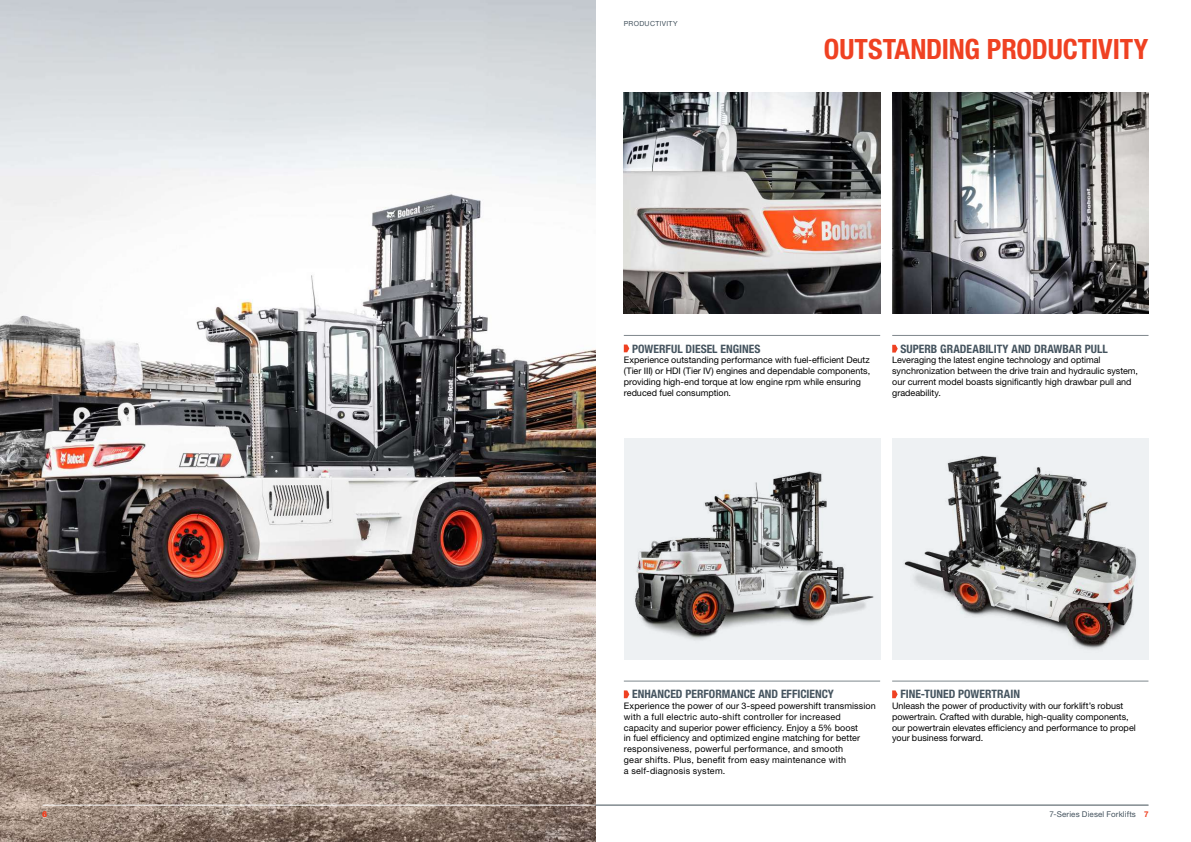
<style>
.page{position:relative;width:1191px;height:842px;background:#fff}
.page>*{position:absolute;margin:0;border:0;box-sizing:border-box;transform-origin:0 0}
.t1{font:700 condensed 28px "Helvetica Neue LT Pro";letter-spacing:-.005em;color:#ef4122}
.t2{font:700 condensed 11.6px "Helvetica Neue LT Pro";color:#45545f}
.t3{font:9px/10.8px "Helvetica Neue LT Pro";color:#000}
.t4{font:9px/10.8px "Helvetica Neue LT Pro";letter-spacing:.02em;color:#000}
.t5{font:8px "Helvetica Neue LT Pro";letter-spacing:.015em;color:#45545f}
.t6{font:700 8px "Helvetica Neue LT Pro";color:#ef4122}
.t7{font:7px "Helvetica Neue LT Pro";letter-spacing:.045em;color:#45545f}
.s1{font-weight:700;color:#ef4122}
</style>
<div class="page">
<img style="left:0;top:0;width:595px;height:842px">
<hr style="left:43px;top:805px;width:552px;height:1px;background:#fff">
<hr style="left:595px;top:805px;width:553px;height:1px;background:#7e878c">
<img style="left:892px;top:92px;width:256px;height:222px">
<img style="left:624px;top:92px;width:256px;height:222px">
<img style="left:624px;top:438px;width:256px;height:221px">
<img style="left:892px;top:438px;width:256px;height:221px">
<hr style="left:624px;top:335px;width:256px;height:1px;background:#7e878c">
<svg style="left:624px;top:345px;width:5px;height:7px"></svg>
<hr style="left:624px;top:681px;width:256px;height:1px;background:#7e878c">
<svg style="left:624px;top:690px;width:5px;height:8px"></svg>
<hr style="left:892px;top:681px;width:256px;height:1px;background:#7e878c">
<svg style="left:892px;top:690px;width:5px;height:8px"></svg>
<hr style="left:892px;top:335px;width:256px;height:1px;background:#7e878c">
<svg style="left:892px;top:345px;width:5px;height:8px"></svg>
<p class="t7" style="left:624px;top:19px;width:55px">PRODUCTIVITY</p>
<h1 class="t1" style="left:824px;top:32px;width:326px">OUTSTANDING PRODUCTIVITY</h1>
<p class="t2" style="left:632px;top:341px;width:130px">POWERFUL DIESEL ENGINES</p>
<p class="t3" style="left:624px;top:355px;width:248px">Experience outstanding performance with fuel-efficient Deutz (Tier III) or HDI (Tier IV) engines and dependable components, providing high-end torque at low engine rpm while ensuring reduced fuel consumption.</p>
<p class="t2" style="left:900px;top:341px;width:209px">SUPERB GRADEABILITY AND DRAWBAR PULL</p>
<p class="t3" style="left:892px;top:355px;width:247px">Leveraging the latest engine technology and optimal synchronization between the drive train and hydraulic system, our current model boasts significantly high drawbar pull and gradeability.</p>
<p class="t2" style="left:632px;top:687px;width:67px">ENHANCED PERFOR</p>
<p class="t2" style="left:722px;top:687px;width:65px">MANCE AND EFFI</p>
<p class="t2" style="left:800px;top:687px;width:35px">CIENCY</p>
<p class="t4" style="left:624px;top:700px;width:253px">Experience the power of our 3-speed powershift transmission with a full electric auto-shift controller for increased capacity and superior power efficiency. Enjoy a 5% boost<br>in fuel efficiency and optimized engine matching for better responsiveness, powerful performance, and smooth<br>gear shifts. Plus, benefit from easy maintenance with<br>a self‑diagnosis system.</p>
<p class="t2" style="left:900px;top:687px;width:120px">FINE-TUN ED POWERTRAIN</p>
<p class="t3" style="left:892px;top:700px;width:245px">Unleash the power of productivity with our forklift’s robust powertrain. Crafted with durable, high-quality components, our powertrain elevates efficiency and performance to propel your business forward.</p>
<p class="t6" style="left:43px;top:809px;width:6px">6</p>
<p class="t5" style="left:1049px;top:810px;width:100px">7-Series Diesel Forklifts <span class="s1">7</span></p>
</div>
